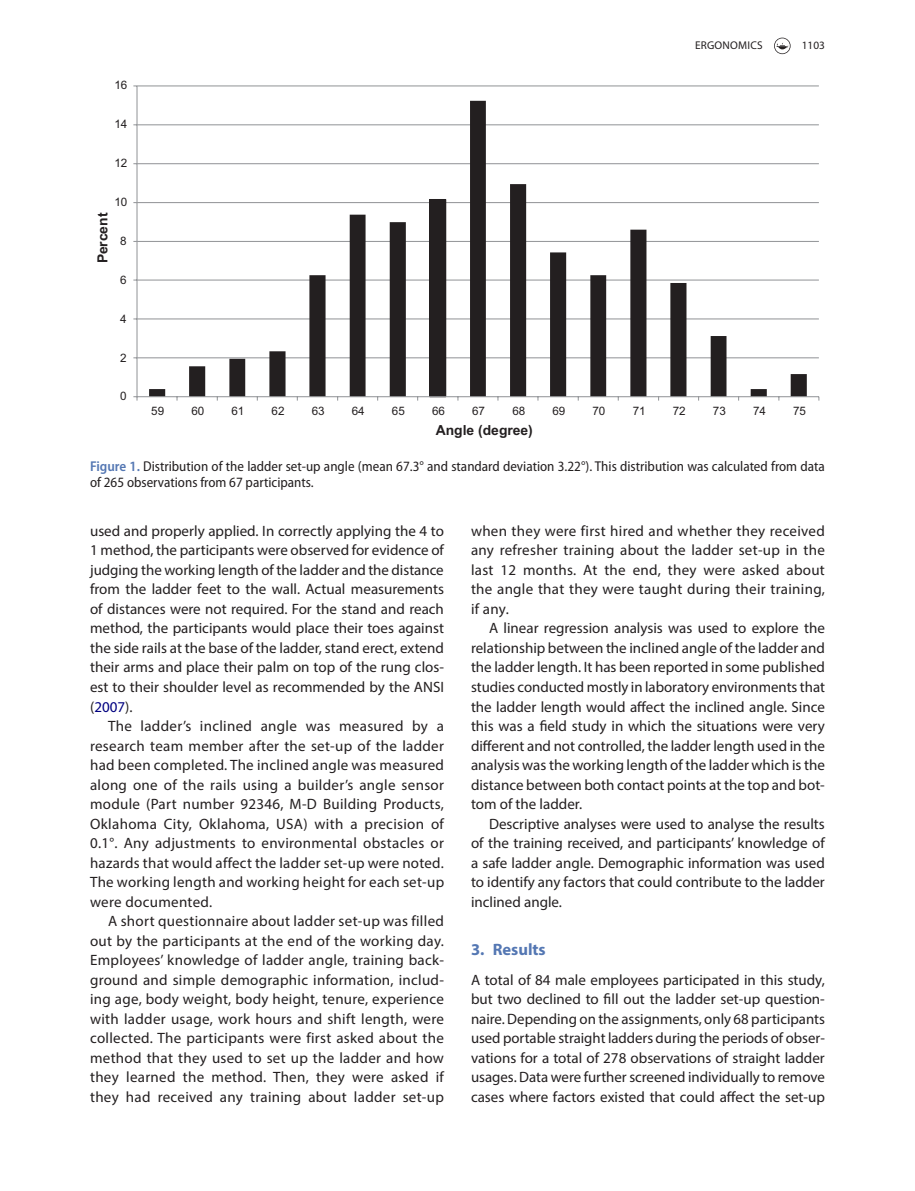
<style>
.page{position:relative;width:915px;height:1191px;background:#fff}
.page>*{position:absolute;margin:0;border:0;box-sizing:border-box;transform-origin:0 0}
.t1{font:700 16.5px "Myriad Pro";color:#5477b3}
.t2{font:15px/19.5px "Myriad Pro";color:#231f20;text-align:justify}
.t3{font:semi-condensed 14.25px/16.5px "Myriad Pro";color:#231f20}
.t4{font:700 13.95px "Arial";color:#231f20}
.t5{font:11.7px "Arial";letter-spacing:-.005em;color:#231f20}
.t6{font:11.25px "Myriad Pro";letter-spacing:.01em;color:#231f20}
.s1{font-weight:600;color:#5477b3}
.s2{color:#000080}
</style>
<div class="page">
<svg style="left:774px;top:38px;width:16px;height:16px"></svg>
<hr style="left:137px;top:357px;width:681px;height:1px;background:#989a9d">
<hr style="left:137px;top:318px;width:681px;height:1px;background:#989a9d">
<hr style="left:137px;top:279px;width:681px;height:2px;background:#989a9d">
<hr style="left:137px;top:241px;width:681px;height:1px;background:#989a9d">
<hr style="left:137px;top:202px;width:681px;height:1px;background:#989a9d">
<hr style="left:137px;top:163px;width:681px;height:1px;background:#989a9d">
<hr style="left:137px;top:124px;width:681px;height:1px;background:#989a9d">
<hr style="left:137px;top:85px;width:681px;height:1px;background:#989a9d">
<svg style="left:149px;top:101px;width:657px;height:295px"></svg>
<hr style="left:136px;top:86px;width:1px;height:311px;background:#989a9d">
<hr style="left:137px;top:396px;width:681px;height:1px;background:#989a9d">
<p class="t5" style="left:114px;top:77px;width:14px">16</p>
<p class="t5" style="left:114px;top:116px;width:14px">14</p>
<p class="t5" style="left:114px;top:155px;width:14px">12</p>
<p class="t4" style="left:93px;top:263px;width:52px;rotate:-90deg">Percent</p>
<p class="t5" style="left:114px;top:194px;width:14px">10</p>
<p class="t5" style="left:120px;top:233px;width:8px">8</p>
<p class="t5" style="left:120px;top:272px;width:8px">6</p>
<p class="t5" style="left:120px;top:310px;width:8px">4</p>
<p class="t5" style="left:120px;top:349px;width:8px">2</p>
<p class="t5" style="left:120px;top:388px;width:8px">0</p>
<p class="t6" style="left:694px;top:39px;width:27px">Ergonomics</p>
<p class="t6" style="left:801px;top:39px;width:25px">1103</p>
<p class="t5" style="left:151px;top:403px;width:14px">59</p>
<p class="t5" style="left:191px;top:403px;width:14px">60</p>
<p class="t5" style="left:231px;top:403px;width:14px">61</p>
<p class="t5" style="left:271px;top:403px;width:14px">62</p>
<p class="t5" style="left:311px;top:403px;width:14px">63</p>
<p class="t5" style="left:352px;top:403px;width:14px">64</p>
<p class="t5" style="left:392px;top:403px;width:14px">65</p>
<p class="t5" style="left:432px;top:403px;width:14px">66</p>
<p class="t5" style="left:472px;top:403px;width:14px">67</p>
<p class="t5" style="left:512px;top:403px;width:14px">68</p>
<p class="t5" style="left:552px;top:403px;width:14px">69</p>
<p class="t5" style="left:592px;top:403px;width:14px">70</p>
<p class="t5" style="left:632px;top:403px;width:14px">71</p>
<p class="t5" style="left:672px;top:403px;width:14px">72</p>
<p class="t5" style="left:712px;top:403px;width:14px">73</p>
<p class="t5" style="left:752px;top:403px;width:14px">74</p>
<p class="t5" style="left:792px;top:403px;width:14px">75</p>
<p class="t4" style="left:435px;top:420px;width:98px">Angle (degree)</p>
<p class="t3" style="left:90px;top:458px;width:736px"><span class="s1">Figure 1.</span> Distribution of the ladder set-up angle (mean 67.3° and standard deviation 3.22°). This distribution was calculated from data of 265 observations from 67 participants.</p>
<p class="t2" style="left:90px;top:521px;width:355px">used and properly applied. In correctly applying the 4 to 1 method, the participants were observed for evidence of judging the working length of the ladder and the distance from the ladder feet to the wall. Actual measurements of distances were not required. For the stand and reach method, the participants would place their toes against the side rails at the base of the ladder, stand erect, extend their arms and place their palm on top of the rung clos&shy;est to their shoulder level as recommended by the ANSI (<span class="s2">2007</span>).</p>
<p class="t2" style="left:90px;top:716px;width:355px;text-indent:18px">The ladder’s inclined angle was measured by a research team member after the set-up of the ladder had been completed. The inclined angle was measured along one of the rails using a builder’s angle sensor module (Part number 92346, M-D Building Products, Oklahoma City, Oklahoma, USA) with a precision of 0.1°. Any adjustments to environmental obstacles or hazards that would affect the ladder set-up were noted.<br>The working length and working height for each set-up were documented.</p>
<p class="t2" style="left:90px;top:911px;width:355px;text-indent:18px">A short questionnaire about ladder set-up was filled out by the participants at the end of the working day.<br>Employees’ knowledge of ladder angle, training back&shy;ground and simple demographic information, includ&shy;ing age, body weight, body height, tenure, experience with ladder usage, work hours and shift length, were collected. The participants were first asked about the method that they used to set up the ladder and how they learned the method. Then, they were asked if they had received any training about ladder set-up</p>
<p class="t2" style="left:471px;top:521px;width:355px">when they were first hired and whether they received any refresher training about the ladder set-up in the last 12 months. At the end, they were asked about the angle that they were taught during their training, if any.</p>
<p class="t2" style="left:471px;top:618px;width:355px;text-indent:18px">A linear regression analysis was used to explore the relationship between the inclined angle of the ladder and the ladder length. It has been reported in some published studies conducted mostly in laboratory environments that the ladder length would affect the inclined angle. Since this was a field study in which the situations were very different and not controlled, the ladder length used in the analysis was the working length of the ladder which is the distance between both contact points at the top and bot&shy;tom of the ladder.</p>
<p class="t2" style="left:471px;top:813px;width:355px;text-indent:18px">Descriptive analyses were used to analyse the results of the training received, and participants’ knowledge of a safe ladder angle. Demographic information was used to identify any factors that could contribute to the ladder inclined angle.</p>
<p class="t1" style="left:471px;top:939px;width:76px">3. Results</p>
<p class="t2" style="left:471px;top:969px;width:355px">A total of 84 male employees participated in this study, but two declined to fill out the ladder set-up question&shy;naire. Depending on the assignments, only 68 participants used portable straight ladders during the periods of obser&shy;vations for a total of 278 observations of straight ladder usages. Data were further screened individually to remove cases where factors existed that could affect the set-up</p>
</div>
